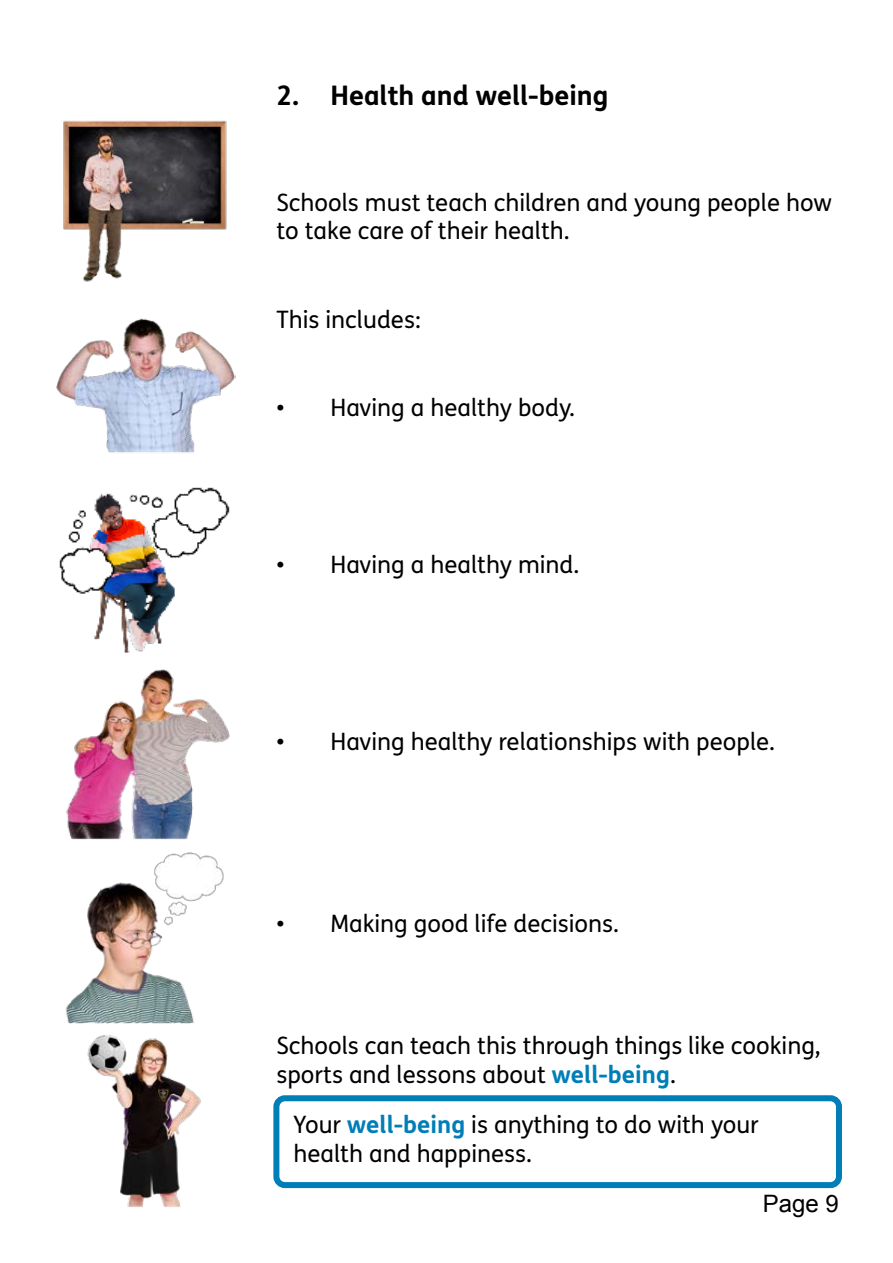
<style>
.page{position:relative;width:893px;height:1263px;background:#fff}
.page>*{position:absolute;margin:0;border:0;box-sizing:border-box;transform-origin:0 0}
.t1{font:700 27px "FS Me Pro";color:#000}
.t2{font:24px/28.8px "FS Me Pro";color:#000}
.t3{font:24px "Arial";color:#000}
.s1{font-weight:700;color:#007eb7}
</style>
<div class="page">
<div style="left:273px;top:1095px;width:569px;height:93px;border:6px solid #007eb7;border-radius:9px"></div>
<img style="left:63px;top:120px;width:164px;height:162px">
<img style="left:59px;top:487px;width:171px;height:166px">
<img style="left:56px;top:318px;width:179px;height:135px">
<img style="left:66px;top:669px;width:164px;height:171px">
<img style="left:65px;top:852px;width:159px;height:172px">
<img style="left:87px;top:1035px;width:114px;height:172px">
<h2 class="t1" style="left:276px;top:75px;width:334px">2. Health and well-being</h2>
<p class="t2" style="left:276px;top:187px;width:557px">Schools must teach children and young people how to take care of their health.</p>
<p class="t2" style="left:276px;top:304px;width:146px">This includes:</p>
<p class="t2" style="left:276px;top:393px;width:300px">• Having a healthy body.</p>
<p class="t2" style="left:276px;top:549px;width:304px">• Having a healthy mind.</p>
<p class="t2" style="left:276px;top:727px;width:500px">• Having healthy relationships with people.</p>
<p class="t2" style="left:276px;top:909px;width:344px">• Making good life decisions.</p>
<p class="t2" style="left:276px;top:1031px;width:546px">Schools can teach this through things like cooking, sports and lessons about <span class="s1">well-being</span>.</p>
<p class="t2" style="left:293px;top:1110px;width:467px">Your <span class="s1">well-being</span> is anything to do with your health and happiness.</p>
<p class="t3" style="left:763px;top:1188px;width:78px">Page 9</p>
</div>
